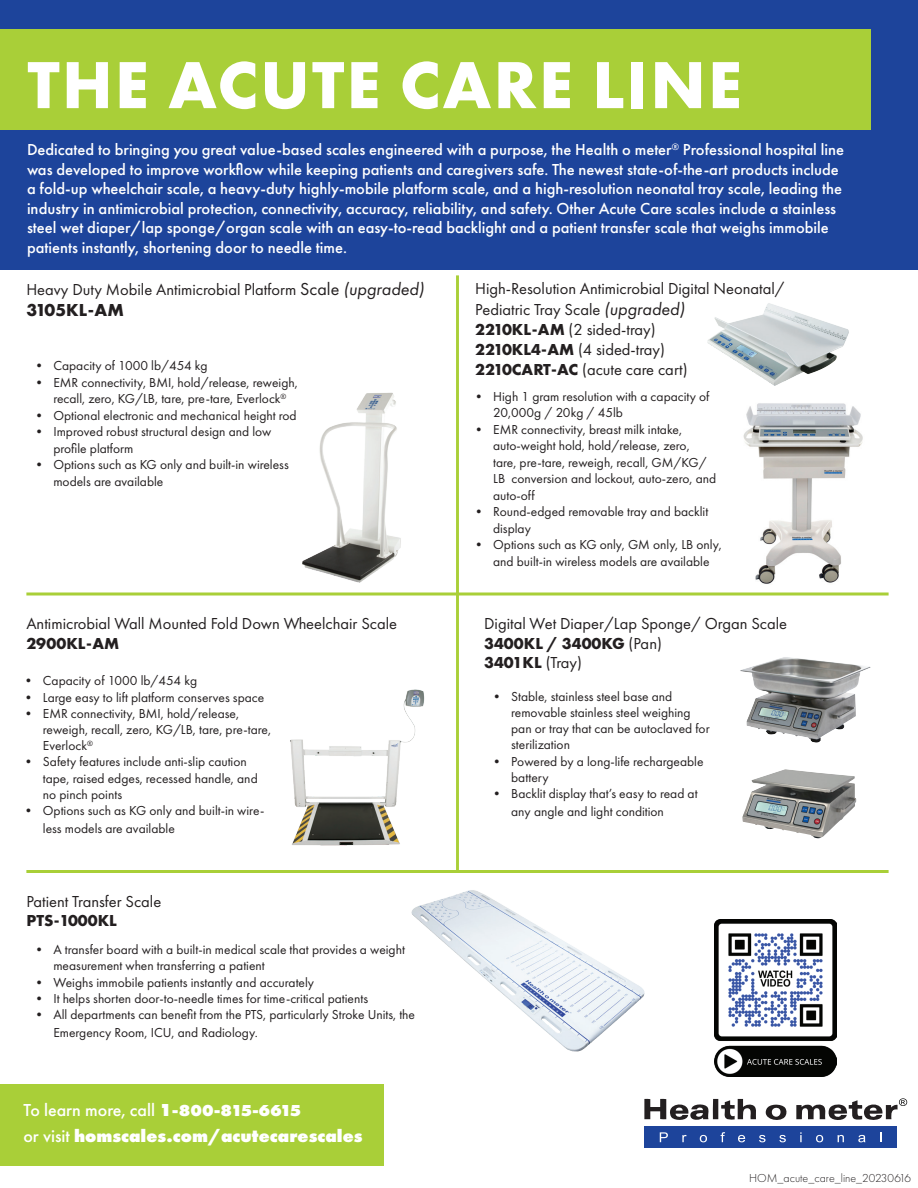
<style>
.page{position:relative;width:918px;height:1188px;background:#fff}
.page>*{position:absolute;margin:0;border:0;box-sizing:border-box;transform-origin:0 0}
.t1{font:700 69px "Futura PT";letter-spacing:.03em;color:#fff}
.t2{font:800 18px/25.5px "Futura PT";color:#fff}
.t3{font:700 18px "Futura PT";color:#231f20}
.t4{font:500 16.5px/19.5px "Futura PT";color:#fff}
.t5{font:16.5px/19.8px "Futura PT";color:#231f20}
.t6{font:700 16.5px "Futura PT";color:#231f20}
.t7{font:13.5px/16.5px "Futura PT";color:#231f20}
.t8{font:300 12px "Futura PT";color:#231f20}
.s1{font-size:18px}
.s2{font-style:italic;font-size:18px}
.s3{font-weight:500}
.s4{font-size:16.5px}
.s5{font-weight:700}
</style>
<div class="page">
<img style="left:743px;top:403px;width:120px;height:181px">
<div style="left:0;top:0;width:918px;height:270px;background:#1d449b"></div>
<div style="left:0;top:29px;width:871px;height:100px;background:#a9cf38"></div>
<img style="left:707px;top:303px;width:142px;height:83px">
<img style="left:290px;top:689px;width:135px;height:157px">
<img style="left:740px;top:657px;width:131px;height:86px">
<div style="left:0;top:1084px;width:383px;height:82px;background:#a9cf38"></div>
<img style="left:742px;top:769px;width:114px;height:69px">
<hr style="left:456px;top:275px;width:3px;height:595px;background:#a9cf38">
<svg style="left:26px;top:592px;width:863px;height:4px;background:#bdda69"></svg>
<hr style="left:26px;top:870px;width:863px;height:3px;background:#a9cf38">
<svg style="left:644px;top:1099px;width:143px;height:21px"></svg>
<svg style="left:796px;top:1098px;width:111px;height:22px"></svg>
<div style="left:645px;top:1126px;width:252px;height:22px;background:#1d449b"></div>
<svg style="left:660px;top:1132px;width:8px;height:10px"></svg>
<svg style="left:682px;top:1135px;width:5px;height:7px"></svg>
<svg style="left:700px;top:1135px;width:7px;height:7px"></svg>
<svg style="left:721px;top:1132px;width:4px;height:10px"></svg>
<svg style="left:738px;top:1135px;width:7px;height:7px"></svg>
<svg style="left:759px;top:1135px;width:7px;height:7px"></svg>
<svg style="left:779px;top:1135px;width:7px;height:7px"></svg>
<svg style="left:800px;top:1132px;width:2px;height:10px"></svg>
<svg style="left:816px;top:1135px;width:7px;height:7px"></svg>
<svg style="left:838px;top:1135px;width:6px;height:7px"></svg>
<svg style="left:858px;top:1135px;width:7px;height:7px"></svg>
<img style="left:411px;top:890px;width:234px;height:162px">
<img style="left:302px;top:392px;width:99px;height:191px">
<img style="left:715px;top:919px;width:122px;height:158px">
<h1 class="t1" style="left:27px;top:41px;width:716px">THE ACUTE CARE LINE</h1>
<p class="t4" style="left:27px;top:140px;width:819px">Dedicated to bringing you great value-based scales engineered with a purpose, the Health o meter<sup>®</sup> Professional hospital line was developed to improve workflow while keeping patients and caregivers safe. The newest state-of-the-art products include a fold-up wheelchair scale, a heavy-duty highly-mobile platform scale, and a high-resolution neonatal tray scale, leading the industry in antimicrobial protection, connectivity, accuracy, reliability, and safety. Other Acute Care scales include a stainless steel wet diaper/lap sponge/organ scale with an easy-to-read backlight and a patient transfer scale that weighs immobile patients instantly, shortening door to needle time.</p>
<p class="t5" style="left:26px;top:279px;width:399px">Heavy Duty Mobile Antimicrobial Platform <span class="s1">Scale</span> <span class="s2">(upgraded)</span></p>
<h2 class="t3" style="left:26px;top:299px;width:99px">3105KL-AM</h2>
<p class="t7" style="left:32px;top:357px;width:177px">• Capacity of 1000 lb/454 kg</p>
<p class="t7" style="left:53px;top:374px;width:246px;text-indent:-21px">• EMR connectivity, BMI, hold/release, reweigh, recall, zero, KG/LB, tare, pre-tare, Everlock<sup>®</sup></p>
<p class="t7" style="left:32px;top:407px;width:266px">• Optional electronic and mechanical height rod</p>
<p class="t7" style="left:53px;top:423px;width:220px;text-indent:-21px">• Improved robust structural design and low profile platform</p>
<p class="t7" style="left:53px;top:456px;width:237px;text-indent:-21px">• Options such as KG only and built-in wireless models are available</p>
<p class="t5" style="left:26px;top:613px;width:372px">Antimicrobial Wall Mounted Fold Down Wheelchair Scale</p>
<p class="t6" style="left:26px;top:632px;width:94px">2900KL-AM</p>
<p class="t7" style="left:22px;top:672px;width:177px">• Capacity of 1000 lb/454 kg</p>
<p class="t7" style="left:22px;top:689px;width:244px">• Large easy to lift platform conserves space</p>
<p class="t7" style="left:43px;top:705px;width:230px;text-indent:-21px">• EMR connectivity, BMI, hold/release, reweigh, recall, zero, KG/LB, tare, pre-tare,<br>Everlock<sup>®</sup></p>
<p class="t7" style="left:43px;top:754px;width:216px;text-indent:-21px">• Safety features include anti-slip caution tape, raised edges, recessed handle, and no pinch points</p>
<p class="t7" style="left:43px;top:801px;width:223px;line-height:18px;text-indent:-21px">• Options such as KG only and built-in wire&shy;less models are available</p>
<p class="t5" style="left:26px;top:891px;width:136px">Patient Transfer Scale</p>
<p class="t6" style="left:26px;top:910px;width:92px">PTS-1000KL</p>
<p class="t7" style="left:53px;top:941px;width:353px;text-indent:-21px">• A transfer board with a built-in medical scale that provides a weight measurement when transferring a patient</p>
<p class="t7" style="left:32px;top:974px;width:283px">• Weighs immobile patients instantly and accurately</p>
<p class="t7" style="left:32px;top:990px;width:337px">• It helps shorten door-to-needle times for time-critical patients</p>
<p class="t7" style="left:53px;top:1005px;width:363px;line-height:18px;text-indent:-21px">• All departments can benefit from the PTS, particularly Stroke Units, the<br>Emergency Room, ICU, and Radiology.</p>
<h2 class="t2" style="left:23px;top:1097px;width:341px"><span class="s3">To learn more, call</span> 1<span class="s4">-800-815-6615<br></span><span class="s3">or visit</span> homscales.com/acutecarescales</h2>
<p class="t5" style="left:475px;top:277px;width:311px;line-height:21.6px">High-Resolution Antimicrobial Digital Neonatal/<br>Pediatric Tray Scale <span class="s2">(upgraded)</span></p>
<p class="t5" style="left:475px;top:320px;width:214px"><span class="s5">2210KL-AM</span> (2 sided-tray)<br><span class="s5">2210KL4-AM</span> (4 sided-tray)<br><span class="s5">2210CART-AC</span> (acute care cart)</p>
<p class="t7" style="left:493px;top:388px;width:218px;text-indent:-21px">• High 1 gram resolution with a capacity of<br>20,000g / 20kg / 45lb</p>
<p class="t7" style="left:493px;top:421px;width:225px;text-indent:-21px">• EMR connectivity, breast milk intake, auto-weight hold, hold/release, zero, tare, pre-tare, reweigh, recall, GM/KG/ LB conversion and lockout, auto-zero, and auto-off</p>
<p class="t7" style="left:493px;top:504px;width:217px;text-indent:-21px">• Round-edged removable tray and backlit display</p>
<p class="t7" style="left:493px;top:537px;width:230px;text-indent:-21px">• Options such as KG only, GM only, LB only, and built-in wireless models are available</p>
<p class="t5" style="left:484px;top:613px;width:305px">Digital Wet Diaper/Lap Sponge/ Organ Scale<br><span class="s5">3400KL / 3400KG</span> (Pan)<br><span class="s5">3401KL</span> (Tray)</p>
<p class="t7" style="left:511px;top:688px;width:200px;text-indent:-21px">• Stable, stainless steel base and removable stainless steel weighing pan or tray that can be autoclaved for sterilization</p>
<p class="t7" style="left:511px;top:753px;width:194px;text-indent:-21px">• Powered by a long-life rechargeable battery</p>
<p class="t7" style="left:511px;top:784px;width:188px;line-height:18px;text-indent:-21px">• Backlit display that’s easy to read at any angle and light condition</p>
<p class="t8" style="left:749px;top:1171px;width:163px">HOM_acute_care_line_20230616</p>
</div>
